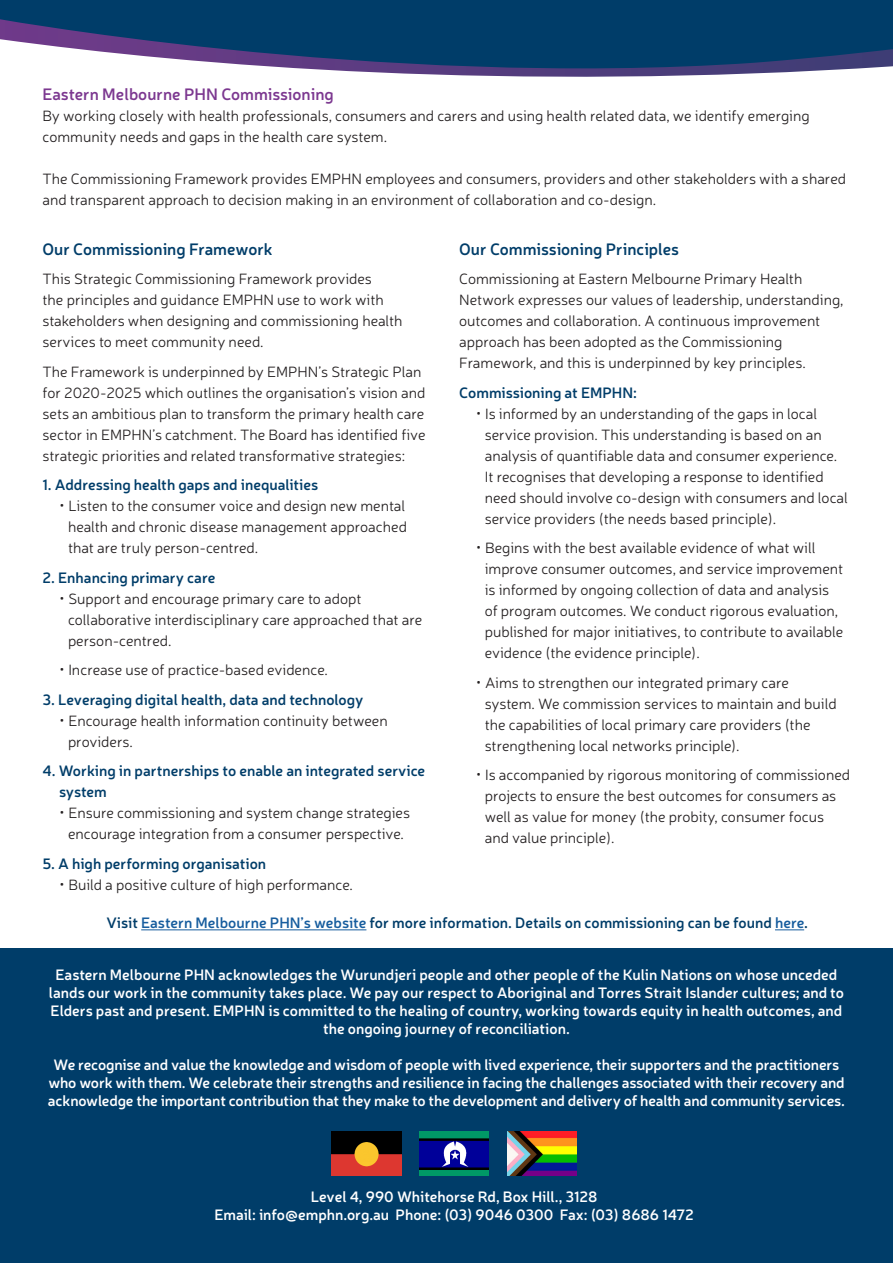
<style>
.page{position:relative;width:893px;height:1263px;background:#fff}
.page>*{position:absolute;margin:0;border:0;box-sizing:border-box;transform-origin:0 0}
.t1{font:600 16.5px "Neris";color:#003d69}
.t2{font:600 16.5px "Neris";color:#7c3890}
.t3{font:300 15px/21px "Neris";color:#231f20}
.t4{font:600 15px/18px "Neris";letter-spacing:-.01em;color:#fff;text-align:center}
.t5{font:600 15px/21px "Neris";color:#003d69}
.s1{font-size:16.5px}
.s2{color:#175d9e}
</style>
<div class="page">
<svg style="left:0;top:0;width:893px;height:77px;background:#2d547f"></svg>
<div style="left:0;top:948px;width:893px;height:315px;background:#003d69"></div>
<img style="left:332px;top:1131px;width:69px;height:44px">
<img style="left:419px;top:1131px;width:70px;height:44px">
<img style="left:507px;top:1131px;width:70px;height:44px">
<hr style="left:141px;top:929px;width:225px;height:1px;background:#175d9e">
<svg style="left:775px;top:929px;width:29px;height:1px"></svg>
<p class="t2" style="left:43px;top:83px;width:293px">Eastern Melbourne PHN Commissioning</p>
<p class="t3" style="left:43px;top:105px;width:769px">By working closely with health professionals, consumers and carers and using health related data, we identify emerging community needs and gaps in the health care system.</p>
<p class="t3" style="left:43px;top:168px;width:805px">The Commissioning Framework provides EMPHN employees and consumers, providers and other stakeholders with a shared and transparent approach to decision making in an environment of collaboration and co-design.</p>
<p class="t1" style="left:43px;top:237px;width:232px">Our Commissioning Framework</p>
<p class="t3" style="left:43px;top:268px;width:361px">This Strategic Commissioning Framework provides<br>the principles and guidance EMPHN use to work with stakeholders when designing and commissioning health services to meet community need.</p>
<p class="t3" style="left:43px;top:360px;width:385px">The Framework is underpinned by EMPHN’s Strategic Plan for 2020-2025 which outlines the organisation’s vision and sets an ambitious plan to transform the primary health care sector in EMPHN’s catchment. The Board has identified five strategic priorities and related transformative strategies:</p>
<p class="t5" style="left:43px;top:474px;width:277px">1. Addressing health gaps and inequalities</p>
<p class="t3" style="left:68px;top:495px;width:340px;text-align:justify;text-indent:-9px"><span class="s1">•</span> Listen to the consumer voice and design new mental health and chronic disease management approached that are truly person-centred.</p>
<p class="t5" style="left:43px;top:566px;width:174px">2. Enhancing primary care</p>
<p class="t3" style="left:68px;top:587px;width:356px;text-indent:-9px"><span class="s1">•</span> Support and encourage primary care to adopt collaborative interdisciplinary care approached that are person-centred.</p>
<p class="t3" style="left:59px;top:659px;width:270px"><span class="s1">•</span> Increase use of practice-based evidence.</p>
<p class="t5" style="left:43px;top:688px;width:322px">3. Leveraging digital health, data and technology</p>
<p class="t3" style="left:68px;top:709px;width:321px;text-indent:-9px"><span class="s1">•</span> Encourage health information continuity between providers.</p>
<p class="t5" style="left:59px;top:760px;width:368px;text-indent:-16px">4. Working in partnerships to enable an integrated service system</p>
<p class="t3" style="left:59px;top:802px;width:352px;text-align:center"><span class="s1">•</span> Ensure commissioning and system change strategies encourage integration from a consumer perspective.</p>
<p class="t5" style="left:43px;top:852px;width:225px">5. A high performing organisation</p>
<p class="t3" style="left:59px;top:873px;width:295px"><span class="s1">•</span> Build a positive culture of high performance.</p>
<p class="t1" style="left:459px;top:237px;width:221px">Our Commissioning Principles</p>
<p class="t3" style="left:459px;top:268px;width:386px">Commissioning at Eastern Melbourne Primary Health Network expresses our values of leadership, understanding, outcomes and collaboration. A continuous improvement approach has been adopted as the Commissioning Framework, and this is underpinned by key principles.</p>
<p class="t5" style="left:459px;top:381px;width:179px">Commissioning at EMPHN:</p>
<p class="t3" style="left:485px;top:402px;width:365px;text-indent:-9px"><span class="s1">•</span> Is informed by an understanding of the gaps in local service provision. This understanding is based on an analysis of quantifiable data and consumer experience.<br>It recognises that developing a response to identified need should involve co-design with consumers and local service providers (the needs based principle).</p>
<p class="t3" style="left:485px;top:537px;width:360px;text-indent:-9px"><span class="s1">•</span> Begins with the best available evidence of what will improve consumer outcomes, and service improvement is informed by ongoing collection of data and analysis of program outcomes. We conduct rigorous evaluation, published for major initiatives, to contribute to available evidence (the evidence principle).</p>
<p class="t3" style="left:485px;top:671px;width:353px;text-indent:-9px"><span class="s1">•</span> Aims to strengthen our integrated primary care system. We commission services to maintain and build the capabilities of local primary care providers (the strengthening local networks principle).</p>
<p class="t3" style="left:485px;top:764px;width:367px;text-indent:-9px"><span class="s1">•</span> Is accompanied by rigorous monitoring of commissioned projects to ensure the best outcomes for consumers as well as value for money (the probity, consumer focus and value principle).</p>
<p class="t5" style="left:107px;top:911px;width:703px">Visit <span class="s2">Eastern Melbourne PHN’s website</span> for more information. Details on commissioning can be found <span class="s2">here</span>.</p>
<p class="t4" style="left:49px;top:965px;width:797px">Eastern Melbourne PHN acknowledges the Wurundjeri people and other people of the Kulin Nations on whose unceded lands our work in the community takes place. We pay our respect to Aboriginal and Torres Strait Islander cultures; and to Elders past and present. EMPHN is committed to the healing of country, working towards equity in health outcomes, and the ongoing journey of reconciliation.</p>
<p class="t4" style="left:48px;top:1055px;width:799px">We recognise and value the knowledge and wisdom of people with lived experience, their supporters and the practitioners who work with them. We celebrate their strengths and resilience in facing the challenges associated with their recovery and acknowledge the important contribution that they make to the development and delivery of health and community services.</p>
<p class="t4" style="left:311px;top:1187px;width:288px">Level 4, 990 Whitehorse Rd, Box Hill., 3128</p>
<p class="t4" style="left:214px;top:1205px;width:481px">Email: info@emphn.org.au Phone: (03) 9046 0300 Fax: (03) 8686 1472</p>
</div>
